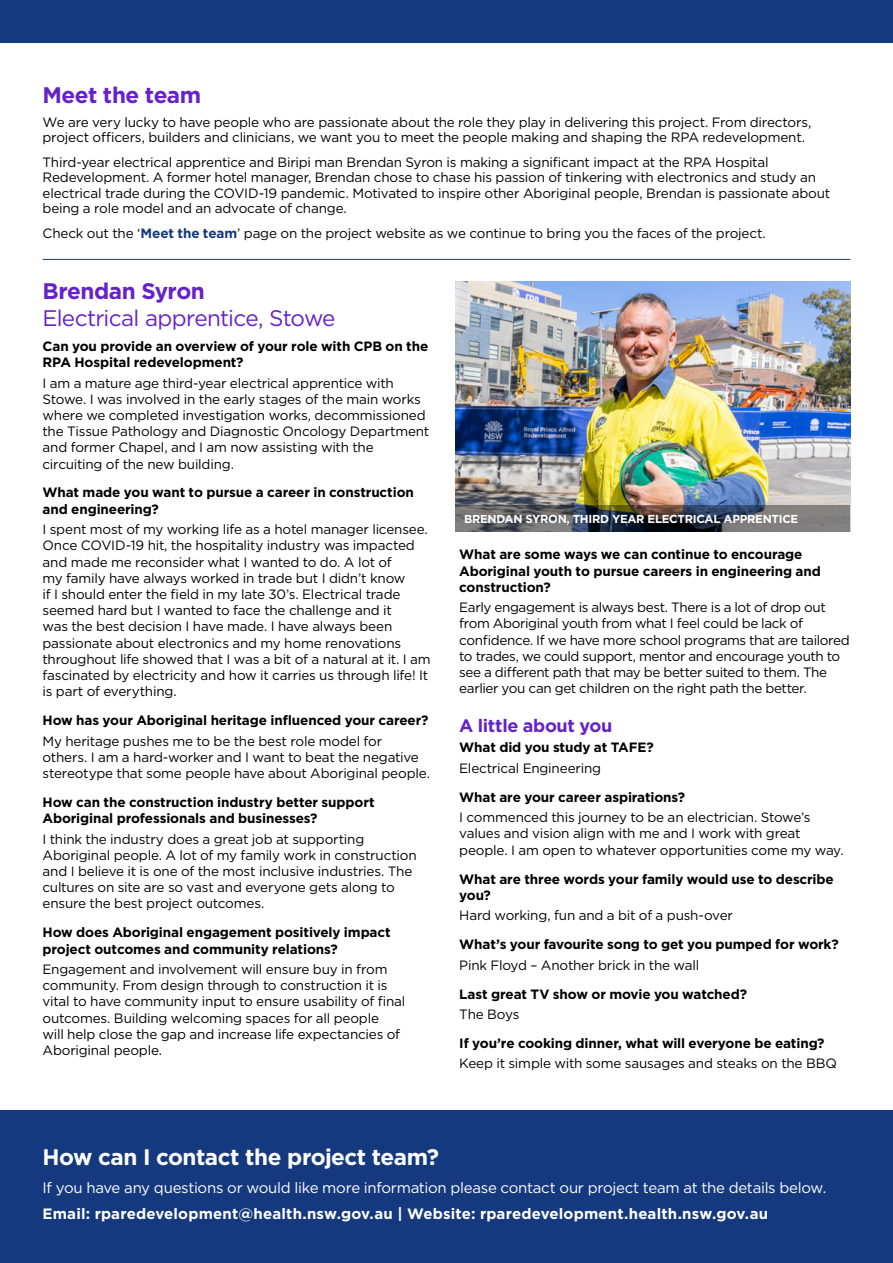
<style>
.page{position:relative;width:893px;height:1263px;background:#fff}
.page>*{position:absolute;margin:0;border:0;box-sizing:border-box;transform-origin:0 0}
.t1{font:700 22.5px "Gotham";letter-spacing:-.02em;color:#fff}
.t2{font:22.5px "Gotham";letter-spacing:-.035em;color:#6522c9}
.t3{font:700 22.5px "Gotham";letter-spacing:-.02em;color:#6522c9}
.t4{font:700 18px "Gotham";letter-spacing:-.02em;color:#6522c9}
.t5{font:15px "Gotham";letter-spacing:-.02em;color:#fff}
.t6{font:700 15px "Gotham";letter-spacing:.01em;color:#fff}
.t7{font:13.5px/16.2px "Gotham";letter-spacing:-.015em;color:#000}
.t8{font:700 13.5px/16.2px "Gotham";letter-spacing:-.01em;color:#000}
.t9{font:700 11.55px "Gotham";letter-spacing:-.025em;color:#fff}
.s1{font-weight:700;color:#15397f}
</style>
<div class="page">
<div style="left:0;top:0;width:893px;height:43px;background:#15397f"></div>
<div style="left:0;top:1110px;width:893px;height:153px;background:#15397f"></div>
<img style="left:455px;top:281px;width:395px;height:224px">
<hr style="left:43px;top:259px;width:807px;height:1px;background:#15397f">
<svg style="left:455px;top:505px;width:395px;height:26px;background:#52545a"></svg>
<h1 class="t3" style="left:43px;top:80px;width:160px">Meet the team</h1>
<p class="t7" style="left:43px;top:114px;width:770px;line-height:15.6px">We are very lucky to have people who are passionate about the role they play in delivering this project. From directors, project officers, builders and clinicians, we want you to meet the people making and shaping the RPA redevelopment.</p>
<p class="t7" style="left:43px;top:154px;width:789px;line-height:15.6px">Third-year electrical apprentice and Biripi man Brendan Syron is making a significant impact at the RPA Hospital Redevelopment. A former hotel manager, Brendan chose to chase his passion of tinkering with electronics and study an electrical trade during the COVID-19 pandemic. Motivated to inspire other Aboriginal people, Brendan is passionate about being a role model and an advocate of change.</p>
<p class="t7" style="left:43px;top:225px;width:725px">Check out the ‘<span class="s1">Meet the team</span>’ page on the project website as we continue to bring you the faces of the project.</p>
<h1 class="t3" style="left:43px;top:276px;width:164px">Brendan Syron</h1>
<h1 class="t2" style="left:43px;top:304px;width:295px">Electrical apprentice, Stowe</h1>
<p class="t8" style="left:43px;top:338px;width:387px">Can you provide an overview of your role with CPB on the<br>RPA Hospital redevelopment?</p>
<p class="t7" style="left:43px;top:374px;width:388px">I am a mature age third-year electrical apprentice with Stowe. I was involved in the early stages of the main works where we completed investigation works, decommissioned the Tissue Pathology and Diagnostic Oncology Department and former Chapel, and I am now assisting with the circuiting of the new building.</p>
<p class="t8" style="left:43px;top:484px;width:373px">What made you want to pursue a career in construction and engineering?</p>
<p class="t7" style="left:43px;top:521px;width:390px">I spent most of my working life as a hotel manager licensee.<br>Once COVID-19 hit, the hospitality industry was impacted and made me reconsider what I wanted to do. A lot of<br>my family have always worked in trade but I didn’t know<br>if I should enter the field in my late 30’s. Electrical trade seemed hard but I wanted to face the challenge and it<br>was the best decision I have made. I have always been passionate about electronics and my home renovations throughout life showed that I was a bit of a natural at it. I am fascinated by electricity and how it carries us through life! It is part of everything.</p>
<p class="t8" style="left:43px;top:712px;width:388px">How has your Aboriginal heritage influenced your career?</p>
<p class="t7" style="left:43px;top:732px;width:389px">My heritage pushes me to be the best role model for others. I am a hard-worker and I want to beat the negative stereotype that some people have about Aboriginal people.</p>
<p class="t8" style="left:43px;top:794px;width:334px">How can the construction industry better support<br>Aboriginal professionals and businesses?</p>
<p class="t7" style="left:43px;top:830px;width:376px">I think the industry does a great job at supporting Aboriginal people. A lot of my family work in construction and I believe it is one of the most inclusive industries. The cultures on site are so vast and everyone gets along to ensure the best project outcomes.</p>
<p class="t8" style="left:43px;top:924px;width:350px">How does Aboriginal engagement positively impact project outcomes and community relations?</p>
<p class="t7" style="left:43px;top:961px;width:364px">Engagement and involvement will ensure buy in from community. From design through to construction it is vital to have community input to ensure usability of final outcomes. Building welcoming spaces for all people<br>will help close the gap and increase life expectancies of Aboriginal people.</p>
<p class="t9" style="left:464px;top:511px;width:336px">BRENDAN SYRON, THIRD YEAR ELECTRICAL APPRENTICE</p>
<p class="t8" style="left:459px;top:546px;width:363px">What are some ways we can continue to encourage<br>Aboriginal youth to pursue careers in engineering and construction?</p>
<p class="t7" style="left:459px;top:599px;width:392px">Early engagement is always best. There is a lot of drop out from Aboriginal youth from what I feel could be lack of confidence. If we have more school programs that are tailored to trades, we could support, mentor and encourage youth to see a different path that may be better suited to them. The earlier you can get children on the right path the better.</p>
<h2 class="t4" style="left:459px;top:713px;width:154px">A little about you</h2>
<p class="t8" style="left:459px;top:739px;width:196px">What did you study at TAFE?</p>
<p class="t7" style="left:459px;top:760px;width:143px">Electrical Engineering</p>
<p class="t8" style="left:459px;top:789px;width:227px">What are your career aspirations?</p>
<p class="t7" style="left:459px;top:809px;width:386px">I commenced this journey to be an electrician. Stowe’s values and vision align with me and I work with great people. I am open to whatever opportunities come my way.</p>
<p class="t8" style="left:459px;top:870px;width:376px">What are three words your family would use to describe you?</p>
<p class="t7" style="left:459px;top:907px;width:275px">Hard working, fun and a bit of a push-over</p>
<p class="t8" style="left:459px;top:936px;width:381px">What’s your favourite song to get you pumped for work?</p>
<p class="t7" style="left:459px;top:956px;width:242px">Pink Floyd – Another brick in the wall</p>
<p class="t8" style="left:459px;top:985px;width:289px">Last great TV show or movie you watched?</p>
<p class="t7" style="left:459px;top:1006px;width:62px">The Boys</p>
<p class="t8" style="left:459px;top:1035px;width:367px">If you’re cooking dinner, what will everyone be eating?</p>
<p class="t7" style="left:459px;top:1055px;width:379px">Keep it simple with some sausages and steaks on the BBQ</p>
<h1 class="t1" style="left:43px;top:1142px;width:398px">How can I contact the project team?</h1>
<p class="t5" style="left:43px;top:1178px;width:785px">If you have any questions or would like more information please contact our project team at the details below.</p>
<p class="t6" style="left:43px;top:1204px;width:727px">Email: rparedevelopment@health.nsw.gov.au | Website: rparedevelopment.health.nsw.gov.au</p>
</div>
